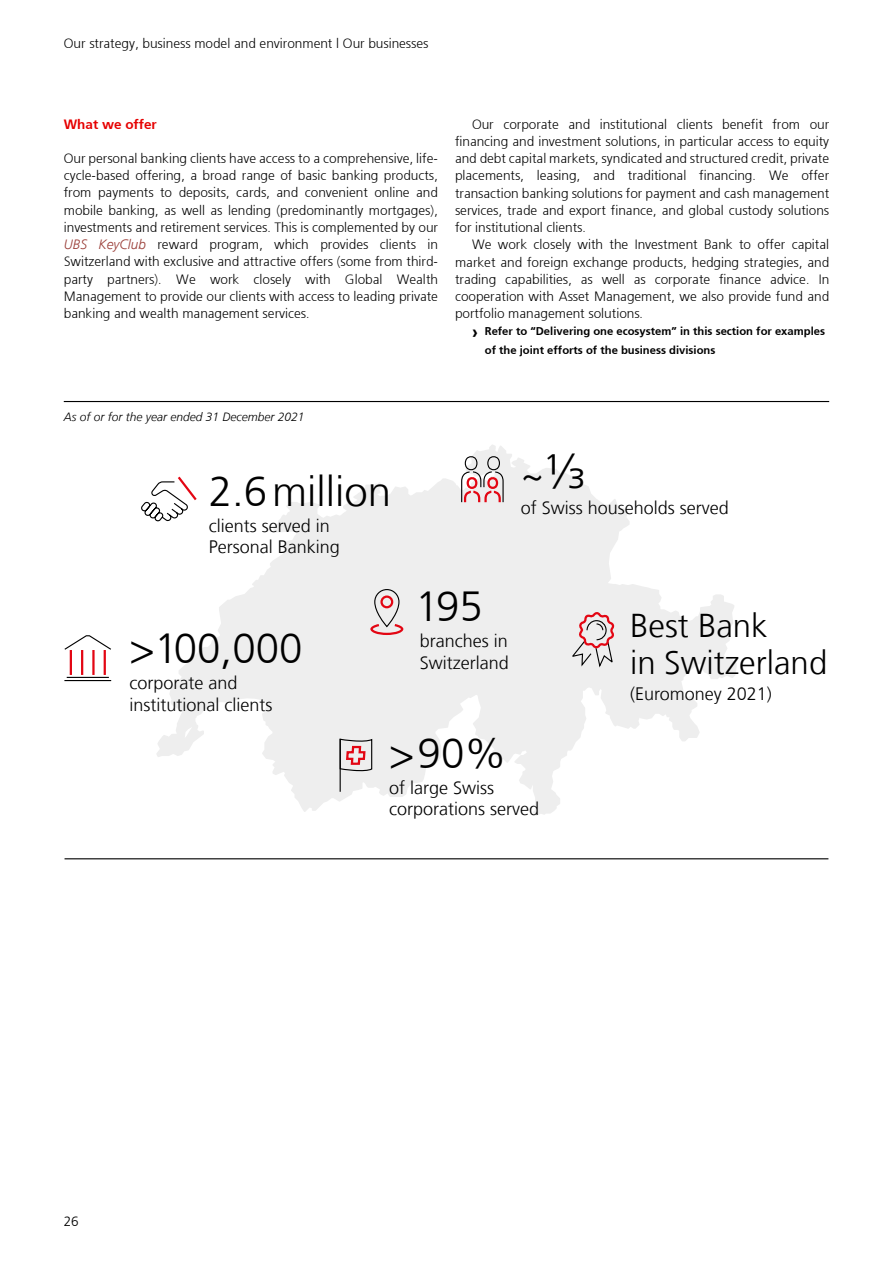
<style>
.page{position:relative;width:893px;height:1263px;background:#fff}
.page>*{position:absolute;margin:0;border:0;box-sizing:border-box;transform-origin:0 0}
.t1{font:300 48px "Frutiger LT Com";color:#000}
.t2{font:300 42px "Frutiger LT Com";color:#000}
.t3{font:300 33px/36.6px "Frutiger LT Com";color:#000}
.t4{font:300 18px/21.6px "Frutiger LT Com";color:#000}
.t5{font:300 13.5px/17.2px "Frutiger 45";color:#000;text-align:justify}
.t6{font:300 13.5px "Frutiger 45";color:#e60000}
.t7{font:300 13.5px "Frutiger LT Com";color:#000}
.t8{font:italic 300 12px "Frutiger LT Com";color:#000}
.t9{font:300 11.25px/19.2px "Frutiger 45";color:#000}
.s1{font-style:italic;color:#9a3d37}
.s2{font-size:18px}
.s3{font-size:39px}
</style>
<div class="page">
<hr style="left:64px;top:401px;width:765px;height:1px;background:#000">
<hr style="left:65px;top:858px;width:763px;height:1px;background:#000">
<svg style="left:157px;top:445px;width:580px;height:371px;fill:#eee"></svg>
<svg style="left:141px;top:474px;width:58px;height:48px"></svg>
<svg style="left:572px;top:485px;width:45px;height:184px;background:#e9e2e3"></svg>
<svg style="left:461px;top:456px;width:43px;height:48px;background:#d6bbbd"></svg>
<svg style="left:339px;top:738px;width:34px;height:33px"></svg>
<hr style="left:340px;top:739px;width:1px;height:53px;background:#000">
<svg style="left:369px;top:594px;width:35px;height:42px"></svg>
<div style="left:374px;top:589px;width:25px;height:38px;border:1px solid #000;border-radius:12px"></div>
<hr style="left:64px;top:680px;width:47px;height:1px;background:#000">
<hr style="left:67px;top:677px;width:42px;height:1px;background:#000">
<hr style="left:104px;top:650px;width:2px;height:25px;background:#e30613">
<hr style="left:70px;top:650px;width:2px;height:25px;background:#e30613">
<hr style="left:81px;top:650px;width:2px;height:25px;background:#e30613">
<hr style="left:92px;top:650px;width:3px;height:25px;background:#e30613">
<svg style="left:64px;top:635px;width:47px;height:16px"></svg>
<p class="t5" style="left:64px;top:34px;width:366px">Our strategy, business model and environment | Our businesses</p>
<p class="t6" style="left:64px;top:116px;width:95px">What we offer</p>
<p class="t5" style="left:64px;top:149px;width:376px">Our personal banking clients have access to a comprehensive, life&shy;cycle-based offering, a broad range of basic banking products, from payments to deposits, cards, and convenient online and mobile banking, as well as lending (predominantly mortgages), investments and retirement services. This is complemented by our <span class="s1">UBS KeyClub</span> reward program, which provides clients in Switzerland with exclusive and attractive offers (some from third&shy;party partners). We work closely with Global Wealth Management to provide our clients with access to leading private banking and wealth management services.</p>
<p class="t5" style="left:455px;top:115px;width:376px;text-indent:17px">Our corporate and institutional clients benefit from our financing and investment solutions, in particular access to equity and debt capital markets, syndicated and structured credit, private placements, leasing, and traditional financing. We offer transaction banking solutions for payment and cash management services, trade and export finance, and global custody solutions for institutional clients.</p>
<p class="t5" style="left:455px;top:236px;width:376px;text-indent:17px">We work closely with the Investment Bank to offer capital market and foreign exchange products, hedging strategies, and trading capabilities, as well as corporate finance advice. In cooperation with Asset Management, we also provide fund and portfolio management solutions.</p>
<p class="t9" style="left:485px;top:321px;width:342px;text-indent:-13px"><span class="s2">›</span> Refer to “Delivering one ecosystem” in this section for examples of the joint efforts of the business divisions</p>
<p class="t8" style="left:64px;top:410px;width:242px">As of or for the year ended 31 December 2021</p>
<h2 class="t2" style="left:209px;top:467px;width:184px">2.6 million</h2>
<h3 class="t4" style="left:209px;top:515px;width:133px">clients served in<br>Personal Banking</h3>
<h1 class="t1" style="left:521px;top:444px;width:66px"><span class="s3">~</span>¹⁄³</h1>
<h3 class="t4" style="left:521px;top:498px;width:210px">of Swiss households served</h3>
<h2 class="t2" style="left:415px;top:582px;width:69px">195</h2>
<h2 class="t2" style="left:130px;top:624px;width:174px">&gt;100,000</h2>
<h3 class="t4" style="left:420px;top:630px;width:90px">branches in<br>Switzerland</h3>
<h3 class="t4" style="left:130px;top:672px;width:144px">corporate and institutional clients</h3>
<h2 class="t2" style="left:389px;top:729px;width:119px">&gt;90%</h2>
<h3 class="t4" style="left:389px;top:777px;width:152px">of large Swiss corporations served</h3>
<h3 class="t3" style="left:630px;top:608px;width:199px">Best Bank<br>in Switzerland</h3>
<h3 class="t4" style="left:630px;top:683px;width:143px">(Euromoney 2021)</h3>
<p class="t7" style="left:64px;top:1213px;width:17px">26</p>
</div>
